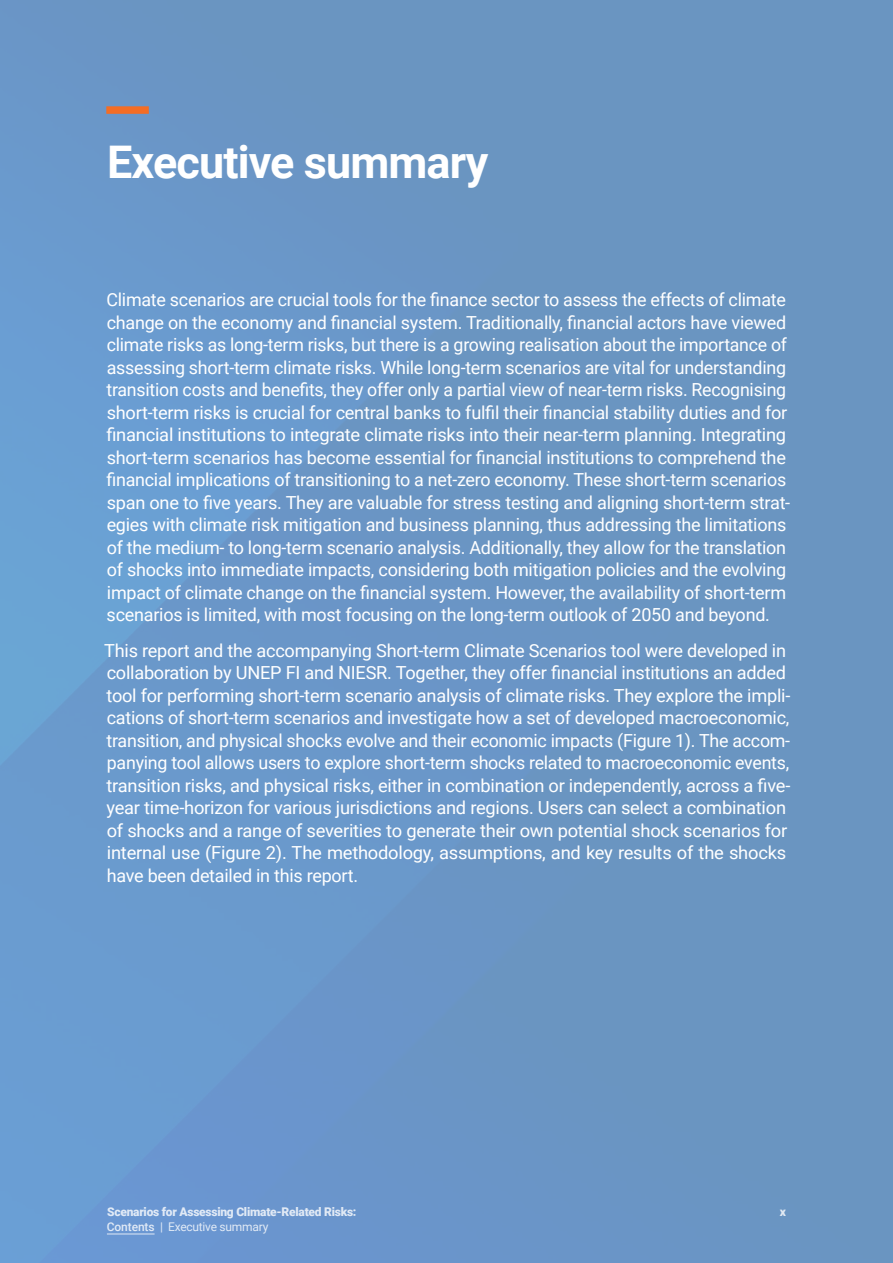
<style>
.page{position:relative;width:893px;height:1263px;background:#fff}
.page>*{position:absolute;margin:0;border:0;box-sizing:border-box;transform-origin:0 0}
.t1{font:700 45px "Roboto";letter-spacing:-.02em;color:#fff}
.t2{font:18px/22.5px "Roboto";letter-spacing:-.015em;color:#fff}
.t3{font:900 12px "Roboto";letter-spacing:-.02em;color:#fff}
.t4{font:12px "Roboto";letter-spacing:-.02em;color:#fff}
.s1{font-weight:500}
</style>
<div class="page">
<div style="left:0;top:0;width:893px;height:1263px;background:linear-gradient(to right,#6a9bd0,#6a93bd)"></div>
<hr style="left:107px;top:1234px;width:48px;height:1px;background:#fff">
<div style="left:106px;top:106px;width:681px;height:8px;background:#6a95c1"></div>
<h1 class="t1" style="left:107px;top:130px;width:383px">Executive summary</h1>
<p class="t2" style="left:106px;top:288px;width:685px">Climate scenarios are crucial tools for the finance sector to assess the effects of climate change on the economy and financial system. Traditionally, financial actors have viewed climate risks as long-term risks, but there is a growing realisation about the importance of assessing short-term climate risks. While long-term scenarios are vital for understanding transition costs and benefits, they offer only a partial view of near-term risks. Recognising short-term risks is crucial for central banks to fulfil their financial stability duties and for financial institutions to integrate climate risks into their near-term planning. Integrating short-term scenarios has become essential for financial institutions to comprehend the financial implications of transitioning to a net-zero economy. These short-term scenarios span one to five years. They are valuable for stress testing and aligning short-term strat&shy;egies with climate risk mitigation and business planning, thus addressing the limitations of the medium- to long-term scenario analysis. Additionally, they allow for the translation of shocks into immediate impacts, considering both mitigation policies and the evolving impact of climate change on the financial system. However, the availability of short-term scenarios is limited, with most focusing on the long-term outlook of 2050 and beyond.</p>
<p class="t2" style="left:104px;top:638px;width:688px">This report and the accompanying Short-term Climate Scenarios tool were developed in collaboration by UNEP FI and NIESR. Together, they offer financial institutions an added tool for performing short-term scenario analysis of climate risks. They explore the impli&shy;cations of short-term scenarios and investigate how a set of developed macroeconomic, transition, and physical shocks evolve and their economic impacts (Figure 1). The accom&shy;panying tool allows users to explore short-term shocks related to macroeconomic events, transition risks, and physical risks, either in combination or independently, across a five&shy;year time-horizon for various jurisdictions and regions. Users can select a combination of shocks and a range of severities to generate their own potential shock scenarios for internal use (Figure 2). The methodology, assumptions, and key results of the shocks have been detailed in this report.</p>
<p class="t3" style="left:107px;top:1203px;width:251px">Scenarios for Assessing Climate-Related Risks:</p>
<p class="t3" style="left:780px;top:1203px;width:8px">x</p>
<p class="t4" style="left:107px;top:1218px;width:163px"><span class="s1">Contents</span> | Executive summary</p>
</div>
